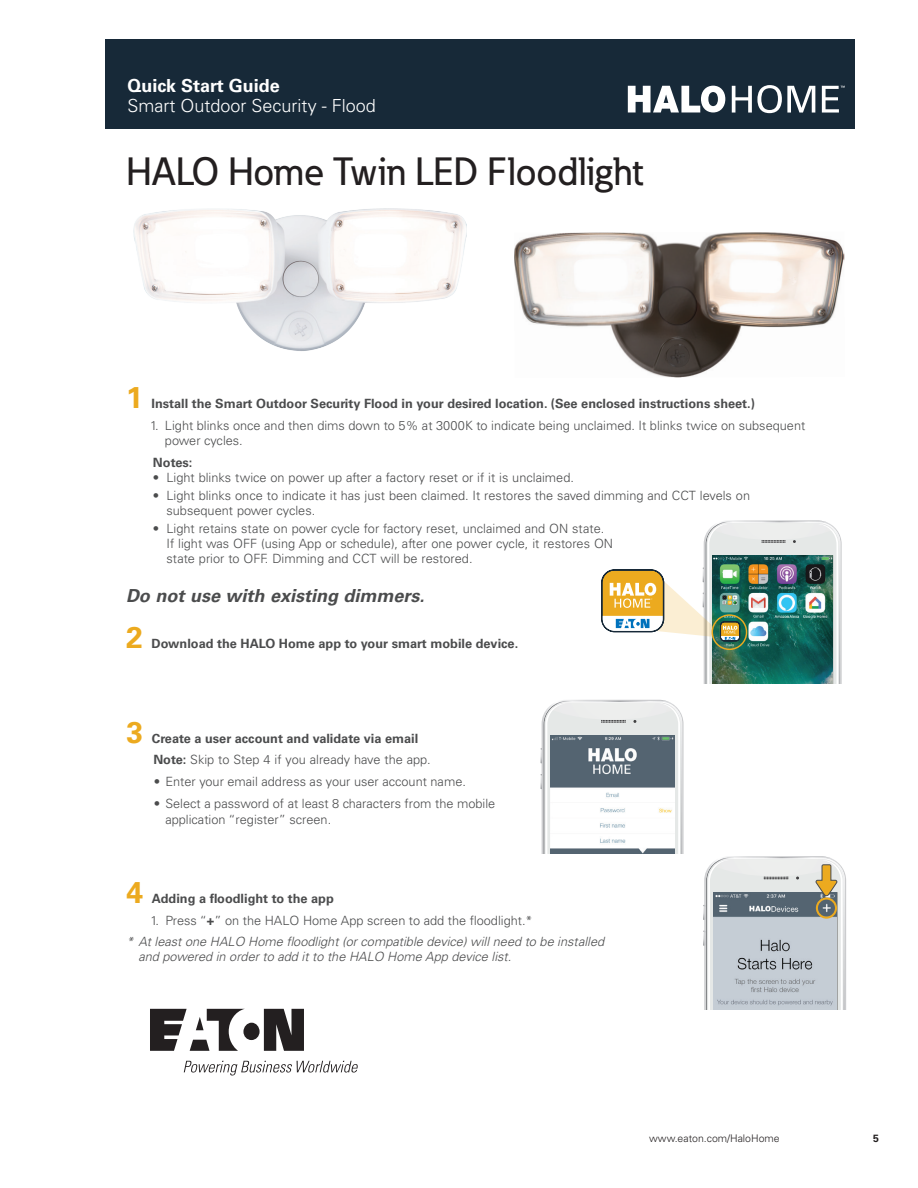
<style>
.page{position:relative;width:918px;height:1188px;background:#fff}
.page>*{position:absolute;margin:0;border:0;box-sizing:border-box;transform-origin:0 0}
.t1{font:500 39px "Eaton";color:#231f20}
.t2{font:700 30px "Univers LT Std";color:#ecaa1f}
.t3{font:italic 700 18px "Univers LT Std";color:#4b4c4d}
.t4{font:300 18px "Univers LT Std";color:#fff}
.t5{font:700 18px "Univers LT Std";color:#fff}
.t6{font:300 12.75px/15px "Univers LT Std";color:#4b4c4d}
.t7{font:700 12.75px/21.8px "Univers LT Std";color:#4b4c4d}
.t8{font:italic 300 12.75px/21.8px "Univers LT Std";color:#4b4c4d}
.t9{font:300 10.5px "Univers LT Std";color:#231f20}
.t10{font:700 10.5px "Univers LT Std";color:#231f20}
.s1{font-weight:300}
.s2{font-weight:700}
.s3{font-style:normal}
.s4{font-weight:700;font-style:normal}
</style>
<div class="page">
<svg style="left:541px;top:521px;width:304px;height:489px"></svg>
<div style="left:816px;top:897px;width:21px;height:22px;border:2px solid #ecaa1f;border-radius:50%"></div>
<div style="left:105px;top:39px;width:750px;height:90px;background:#172938"></div>
<svg style="left:628px;top:86px;width:97px;height:26px"></svg>
<svg style="left:732px;top:85px;width:83px;height:28px"></svg>
<svg style="left:822px;top:86px;width:23px;height:27px"></svg>
<img style="left:514px;top:232px;width:331px;height:146px">
<img style="left:134px;top:208px;width:332px;height:143px">
<svg style="left:150px;top:1009px;width:154px;height:42px"></svg>
<svg style="left:184px;top:1061px;width:174px;height:15px"></svg>
<h3 class="t5" style="left:128px;top:76px;width:154px">Quick Start Guide</h3>
<h3 class="t4" style="left:128px;top:95px;width:250px">Smart Outdoor Security - Flood</h3>
<h1 class="t1" style="left:126px;top:148px;width:519px">HALO Home Twin LED Floodlight</h1>
<h2 class="t2" style="left:126px;top:380px;width:18px">1</h2>
<p class="t7" style="left:152px;top:393px;width:605px">Install the Smart Outdoor Security Flood in your desired location. (See enclosed instructions sheet.)</p>
<p class="t6" style="left:165px;top:418px;width:642px;text-indent:-15px">1. Light blinks once and then dims down to 5% at 3000K to indicate being unclaimed. It blinks twice on subsequent power cycles.</p>
<p class="t7" style="left:153px;top:452px;width:41px">Notes:</p>
<p class="t6" style="left:153px;top:470px;width:422px">• Light blinks twice on power up after a factory reset or if it is unclaimed.</p>
<p class="t6" style="left:167px;top:488px;width:585px;text-indent:-14px">• Light blinks once to indicate it has just been claimed. It restores the saved dimming and CCT levels on subsequent power cycles.</p>
<p class="t6" style="left:167px;top:521px;width:448px;text-indent:-14px">• Light retains state on power cycle for factory reset, unclaimed and ON state.<br>If light was OFF (using App or schedule), after one power cycle, it restores ON state prior to OFF. Dimming and CCT will be restored.</p>
<h3 class="t3" style="left:126px;top:585px;width:300px">Do not use with existing dimmers.</h3>
<h2 class="t2" style="left:126px;top:620px;width:18px">2</h2>
<p class="t7" style="left:152px;top:633px;width:368px">Download the HALO Home app to your smart mobile device.</p>
<h2 class="t2" style="left:126px;top:714px;width:18px">3</h2>
<p class="t7" style="left:152px;top:727px;width:280px">Create a user account and validate via email<br>Note: <span class="s1">Skip to Step 4 if you already have the app.</span></p>
<p class="t6" style="left:155px;top:774px;width:313px"><span class="s2">•</span> Enter your email address as your user account name.</p>
<p class="t6" style="left:165px;top:796px;width:331px;text-indent:-11px"><span class="s2">•</span> Select a password of at least 8 characters from the mobile application “register” screen.</p>
<h2 class="t2" style="left:126px;top:875px;width:18px">4</h2>
<p class="t7" style="left:152px;top:888px;width:184px">Adding a floodlight to the app</p>
<p class="t8" style="left:126px;top:909px;width:479px;text-indent:24px"><span class="s3">1. Press “</span><span class="s4">+</span><span class="s3">” on the HALO Home App screen to add the floodlight.*<br></span>* At least one HALO Home floodlight (or compatible device) will need to be installed</p>
<p class="t8" style="left:138px;top:946px;width:375px">and powered in order to add it to the HALO Home App device list.</p>
<p class="t9" style="left:649px;top:1132px;width:132px">www.eaton.com/HaloHome</p>
<p class="t10" style="left:873px;top:1132px;width:7px">5</p>
</div>
